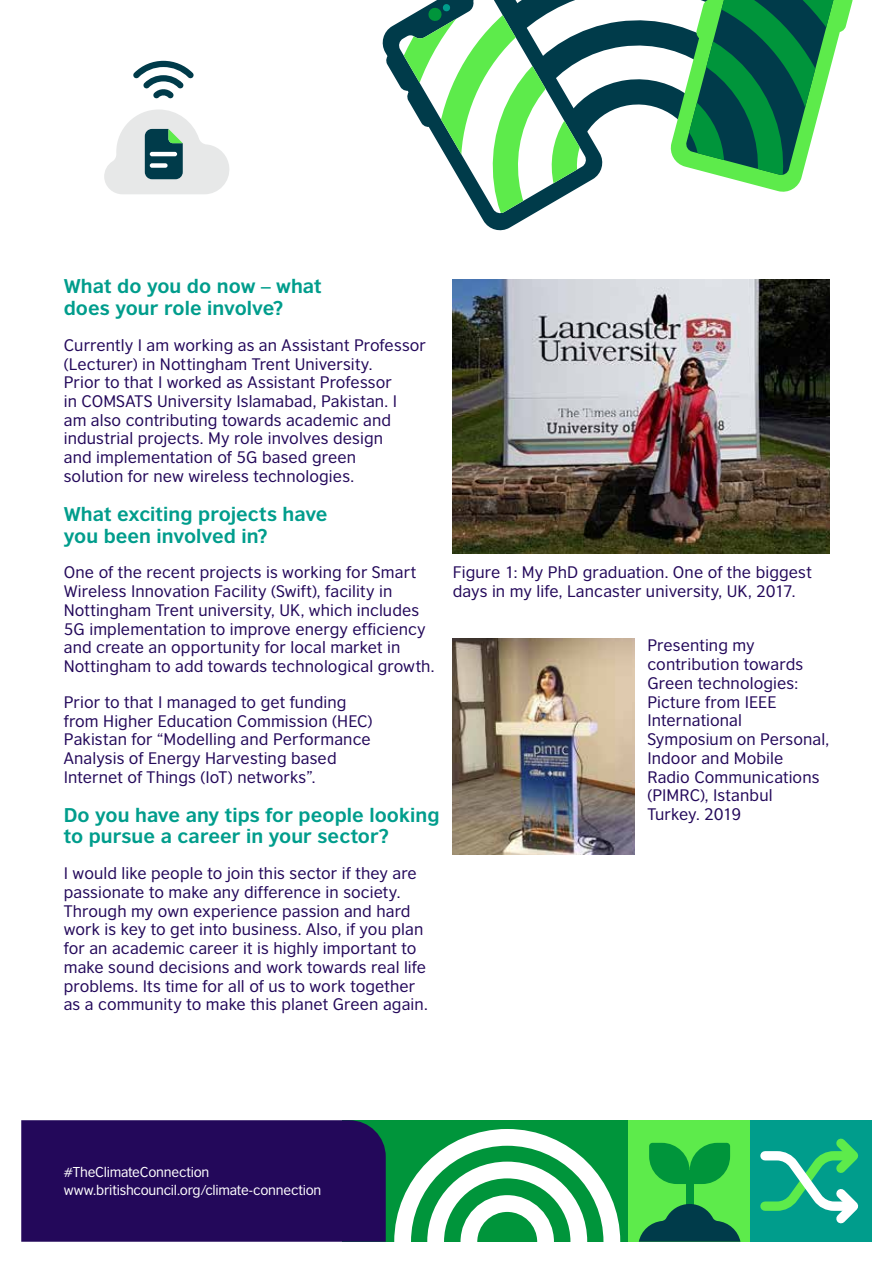
<style>
.page{position:relative;width:893px;height:1263px;background:#fff}
.page>*{position:absolute;margin:0;border:0;box-sizing:border-box;transform-origin:0 0}
.t1{font:700 18.75px/21.8px "British Council Sans";letter-spacing:.005em;color:#009d8c}
.t2{font:15.75px/18.8px "British Council Sans";letter-spacing:.005em;color:#23085a}
.t3{font:13.5px/18px "British Council Sans";letter-spacing:-.015em;color:#fff}
</style>
<div class="page">
<svg style="left:21px;top:1120px;width:607px;height:122px;background:#3c516b"></svg>
<div style="left:750px;top:1120px;width:122px;height:122px;background:#009d8c"></div>
<svg style="left:760px;top:1138px;width:99px;height:86px"></svg>
<div style="left:628px;top:1120px;width:122px;height:122px;background:#5deb4b"></div>
<svg style="left:649px;top:1143px;width:81px;height:41px"></svg>
<div style="left:686px;top:1170px;width:7px;height:36px;background:#00953b"></div>
<svg style="left:639px;top:1204px;width:101px;height:38px"></svg>
<img style="left:453px;top:279px;width:376px;height:274px">
<img style="left:453px;top:639px;width:182px;height:215px">
<svg style="left:382px;top:34px;width:151px;height:197px"></svg>
<svg style="left:385px;top:0;width:468px;height:214px"></svg>
<svg style="left:133px;top:61px;width:61px;height:38px"></svg>
<svg style="left:104px;top:109px;width:125px;height:85px"></svg>
<p class="t1" style="left:64px;top:273px;width:259px">What do you do now – what does your role involve?</p>
<p class="t2" style="left:64px;top:334px;width:364px">Currently I am working as an Assistant Professor (Lecturer) in Nottingham Trent University.<br>Prior to that I worked as Assistant Professor<br>in COMSATS University Islamabad, Pakistan. I<br>am also contributing towards academic and industrial projects. My role involves design<br>and implementation of 5G based green<br>solution for new wireless technologies.</p>
<p class="t1" style="left:64px;top:501px;width:265px">What exciting projects have you been involved in?</p>
<p class="t2" style="left:64px;top:562px;width:372px">One of the recent projects is working for Smart Wireless Innovation Facility (Swift), facility in Nottingham Trent university, UK, which includes 5G implementation to improve energy efficiency and create an opportunity for local market in Nottingham to add towards technological growth.</p>
<p class="t2" style="left:64px;top:691px;width:310px">Prior to that I managed to get funding from Higher Education Commission (HEC)<br>Pakistan for “Modelling and Performance Analysis of Energy Harvesting based Internet of Things (IoT) networks”.</p>
<p class="t1" style="left:64px;top:802px;width:377px">Do you have any tips for people looking to pursue a career in your sector?</p>
<p class="t2" style="left:64px;top:862px;width:365px">I would like people to join this sector if they are passionate to make any difference in society.<br>Through my own experience passion and hard work is key to get into business. Also, if you plan for an academic career it is highly important to make sound decisions and work towards real life problems. Its time for all of us to work together as a community to make this planet Green again.</p>
<p class="t2" style="left:453px;top:561px;width:361px">Figure 1: My PhD graduation. One of the biggest days in my life, Lancaster university, UK, 2017.</p>
<p class="t2" style="left:647px;top:635px;width:183px">Presenting my contribution towards<br>Green technologies:<br>Picture from IEEE<br>International<br>Symposium on Personal,<br>Indoor and Mobile<br>Radio Communications (PIMRC), Istanbul<br>Turkey. 2019</p>
<p class="t3" style="left:64px;top:1162px;width:259px">#TheClimateConnection www.britishcouncil.org/climate-connection</p>
</div>
